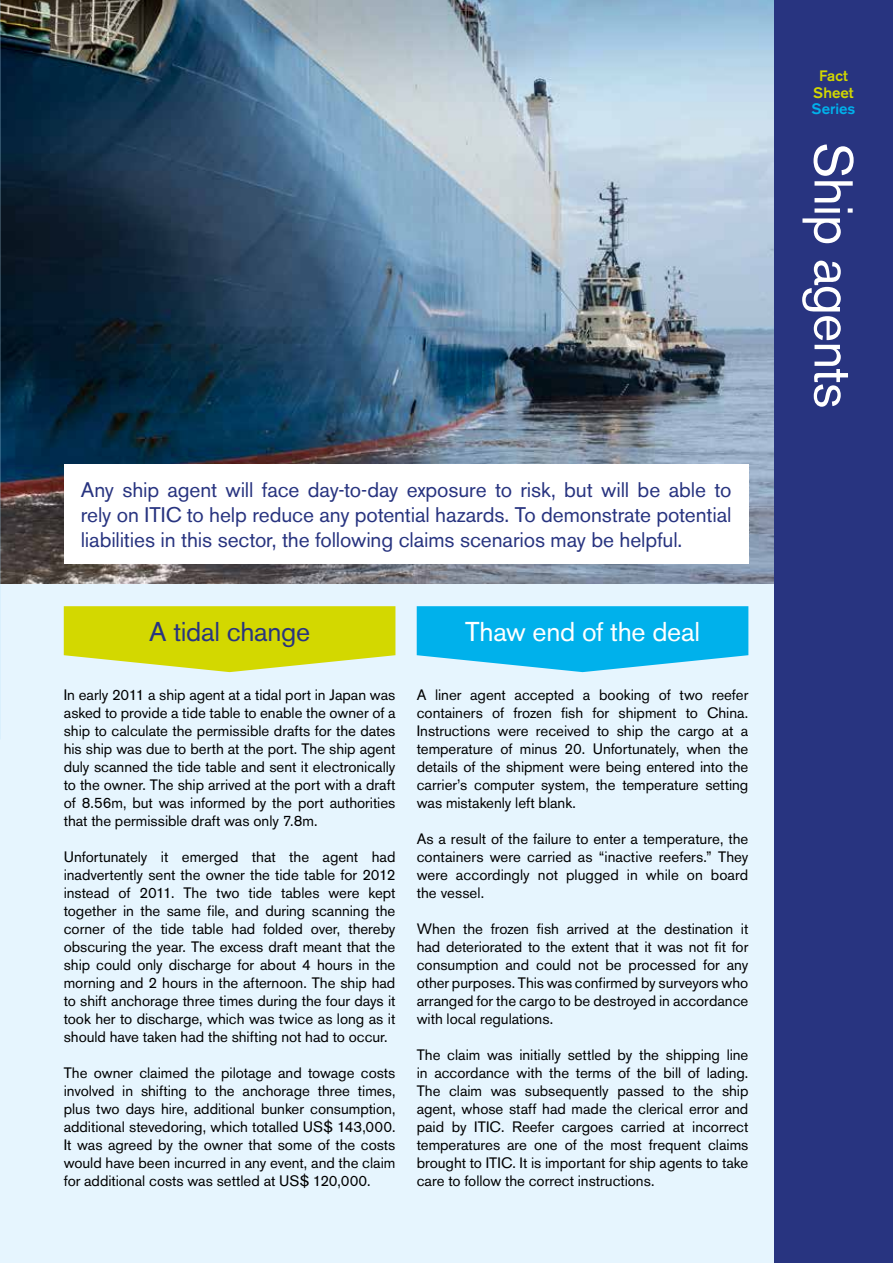
<style>
.page{position:relative;width:893px;height:1263px;background:#fff}
.page>*{position:absolute;margin:0;border:0;box-sizing:border-box;transform-origin:0 0}
.t1{font:54px "Akzidenz Grotesk BE";letter-spacing:-.02em;color:#fff}
.t2{font:27px "Akzidenz Grotesk BE";letter-spacing:-.01em;color:#fff}
.t3{font:27px "Akzidenz Grotesk BE";letter-spacing:-.01em;color:#283480}
.t4{font:21px/24.8px "Akzidenz Grotesk BE";letter-spacing:-.005em;color:#283480;text-align:justify}
.t5{font:15px/18px "Akzidenz Grotesk BE";color:#000;text-align:justify}
.t6{font:500 15px/16.5px "Akzidenz Grotesk BE";color:#d3d800;text-align:center}
.t7{font:500 15px "Akzidenz Grotesk BE";color:#00b1eb}
</style>
<div class="page">
<div style="left:774px;top:0;width:119px;height:1263px;background:#283480"></div>
<img style="left:0;top:0;width:774px;height:585px">
<div style="left:0;top:585px;width:774px;height:678px;background:#e6f5fe"></div>
<svg style="left:64px;top:606px;width:331px;height:66px;background:#d5db20"></svg>
<svg style="left:417px;top:606px;width:331px;height:66px;background:#1db9ed"></svg>
<div style="left:64px;top:464px;width:684px;height:100px;background:#fff"></div>
<h3 class="t4" style="left:81px;top:477px;width:652px">Any ship agent will face day-to-day exposure to risk, but will be able to rely on ITIC to help reduce any potential hazards. To demonstrate potential liabilities in this sector, the following claims scenarios may be helpful.</h3>
<h2 class="t3" style="left:149px;top:615px;width:162px">A tidal change</h2>
<h2 class="t2" style="left:465px;top:615px;width:236px">Thaw end of the deal</h2>
<p class="t5" style="left:64px;top:686px;width:333px">In early 2011 a ship agent at a tidal port in Japan was asked to provide a tide table to enable the owner of a ship to calculate the permissible drafts for the dates his ship was due to berth at the port. The ship agent duly scanned the tide table and sent it electronically to the owner. The ship arrived at the port with a draft of 8.56m, but was informed by the port authorities that the permissible draft was only 7.8m.</p>
<p class="t5" style="left:64px;top:848px;width:333px">Unfortunately it emerged that the agent had inadvertently sent the owner the tide table for 2012 instead of 2011. The two tide tables were kept together in the same file, and during scanning the corner of the tide table had folded over, thereby obscuring the year. The excess draft meant that the ship could only discharge for about 4 hours in the morning and 2 hours in the afternoon. The ship had to shift anchorage three times during the four days it took her to discharge, which was twice as long as it should have taken had the shifting not had to occur.</p>
<p class="t5" style="left:64px;top:1064px;width:333px">The owner claimed the pilotage and towage costs involved in shifting to the anchorage three times, plus two days hire, additional bunker consumption, additional stevedoring, which totalled US$ 143,000.<br>It was agreed by the owner that some of the costs would have been incurred in any event, and the claim for additional costs was settled at US$ 120,000.</p>
<p class="t5" style="left:417px;top:686px;width:333px">A liner agent accepted a booking of two reefer containers of frozen fish for shipment to China.<br>Instructions were received to ship the cargo at a temperature of minus 20. Unfortunately, when the details of the shipment were being entered into the carrier’s computer system, the temperature setting was mistakenly left blank.</p>
<p class="t5" style="left:417px;top:830px;width:333px">As a result of the failure to enter a temperature, the containers were carried as “inactive reefers.” They were accordingly not plugged in while on board the vessel.</p>
<p class="t5" style="left:417px;top:920px;width:333px">When the frozen fish arrived at the destination it had deteriorated to the extent that it was not fit for consumption and could not be processed for any other purposes. This was confirmed by surveyors who arranged for the cargo to be destroyed in accordance with local regulations.</p>
<p class="t5" style="left:417px;top:1046px;width:333px">The claim was initially settled by the shipping line in accordance with the terms of the bill of lading.<br>The claim was subsequently passed to the ship agent, whose staff had made the clerical error and paid by ITIC. Reefer cargoes carried at incorrect temperatures are one of the most frequent claims brought to ITIC. It is important for ship agents to take care to follow the correct instructions.</p>
<p class="t6" style="left:813px;top:67px;width:42px">Fact<br>Sheet</p>
<p class="t7" style="left:812px;top:100px;width:45px">Series</p>
<h1 class="t1" style="left:865px;top:142px;width:268px;rotate:90deg">Ship agents</h1>
</div>
